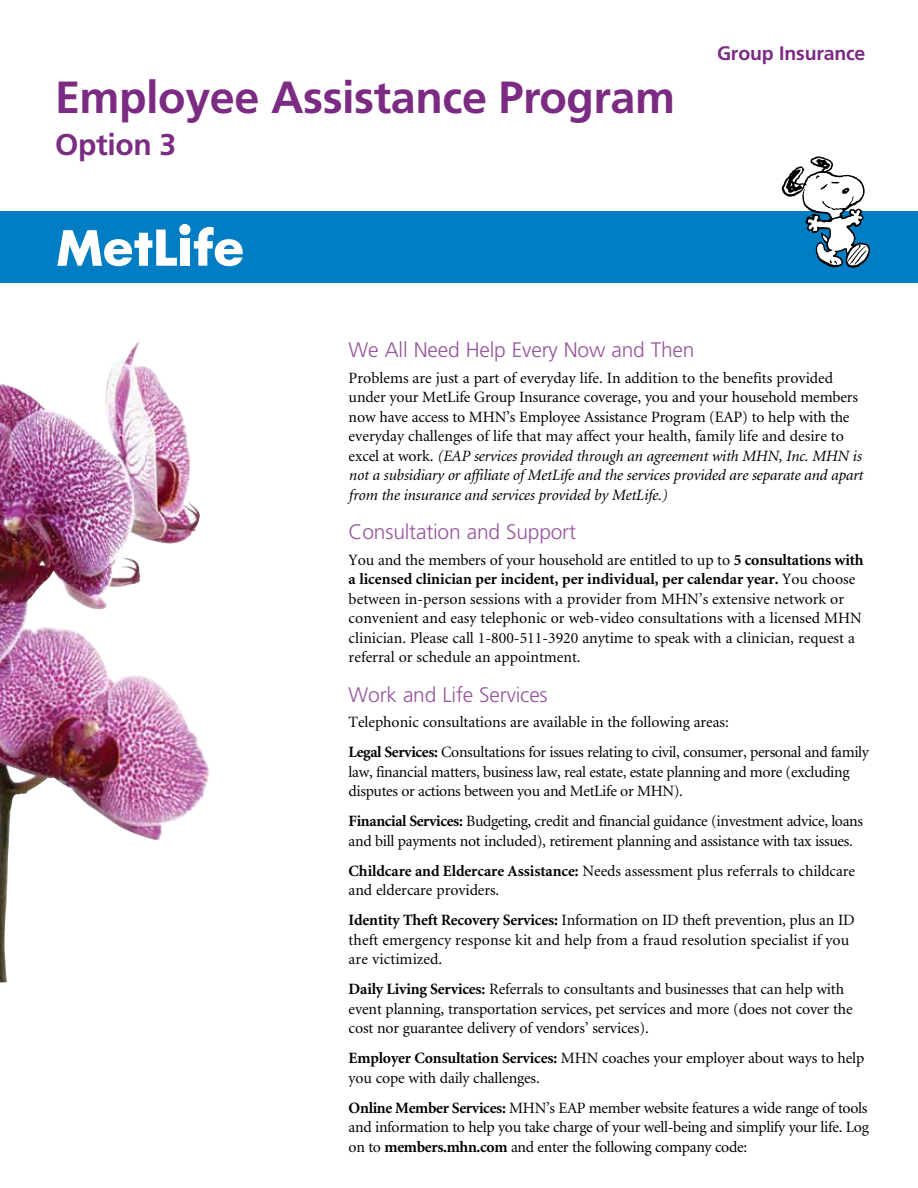
<style>
.page{position:relative;width:918px;height:1188px;background:#fff}
.page>*{position:absolute;margin:0;border:0;box-sizing:border-box;transform-origin:0 0}
.t1{font:700 45px "Frutiger";letter-spacing:-.01em;color:#7c2b83}
.t2{font:700 30px "Frutiger";letter-spacing:-.01em;color:#7c2b83}
.t3{font:300 21px "Frutiger";letter-spacing:-.01em;color:#96559c}
.t4{font:700 19.5px "Frutiger";letter-spacing:-.01em;color:#7c2b83}
.t5{font:15.75px/19.5px "Minion";letter-spacing:-.01em;color:#000}
.s1{font-style:italic}
.s2{font-weight:700}
.s3{font-weight:700;color:#fff}
.s4{color:#fff}
</style>
<div class="page">
<div style="left:0;top:212px;width:918px;height:72px;background:#007dc3"></div>
<img style="left:0;top:341px;width:209px;height:641px">
<svg style="left:194px;top:227px;width:49px;height:39px"></svg>
<svg style="left:57px;top:230px;width:120px;height:36px"></svg>
<div style="left:180px;top:239px;width:9px;height:27px;background:#fff"></div>
<div style="left:179px;top:224px;width:12px;height:11px;background:#fff;border-radius:50%"></div>
<svg style="left:782px;top:156px;width:88px;height:112px"></svg>
<h1 class="t1" style="left:55px;top:71px;width:622px">Employee Assistance Program</h1>
<h2 class="t2" style="left:55px;top:127px;width:123px">Option 3</h2>
<p class="t4" style="left:717px;top:42px;width:150px">Group Insurance</p>
<h3 class="t3" style="left:349px;top:338px;width:347px">We All Need Help Every Now and Then</h3>
<p class="t5" style="left:349px;top:369px;width:516px">Problems are just a part of everyday life. In addition to the benefits provided under your MetLife Group Insurance coverage, you and your household members now have access to MHN’s Employee Assistance Program (EAP) to help with the everyday challenges of life that may affect your health, family life and desire to excel at work. <span class="s1">(EAP services provided through an agreement with MHN, Inc. MHN is not a subsidiary or affiliate of MetLife and the services provided are separate and apart from the insurance and services provided by MetLife.)</span></p>
<h3 class="t3" style="left:349px;top:520px;width:229px">Consultation and Support</h3>
<p class="t5" style="left:349px;top:550px;width:516px">You and the members of your household are entitled to up to <span class="s2">5 consultations with a licensed clinician per incident, per individual, per calendar year.</span> You choose between in-person sessions with a provider from MHN’s extensive network or convenient and easy telephonic or web-video consultations with a licensed MHN clinician. Please call 1-800-511-3920 anytime to speak with a clinician, request a referral or schedule an appointment.</p>
<h3 class="t3" style="left:349px;top:683px;width:201px">Work and Life Services</h3>
<p class="t5" style="left:349px;top:708px;width:522px;line-height:30px">Telephonic consultations are available in the following areas:<br><span class="s2">Legal Services:</span> Consultations for issues relating to civil, consumer, personal and family</p>
<p class="t5" style="left:349px;top:762px;width:502px">law, financial matters, business law, real estate, estate planning and more (excluding disputes or actions between you and MetLife or MHN).</p>
<p class="t5" style="left:349px;top:812px;width:516px"><span class="s2">Financial Services:</span> Budgeting, credit and financial guidance (investment advice, loans and bill payments not included), retirement planning and assistance with tax issues.</p>
<p class="t5" style="left:349px;top:861px;width:508px"><span class="s2">Childcare and Eldercare Assistance:</span> Needs assessment plus referrals to childcare and eldercare providers.</p>
<p class="t5" style="left:349px;top:911px;width:508px"><span class="s2">Identity Theft Recovery Services:</span> Information on ID theft prevention, plus an ID theft emergency response kit and help from a fraud resolution specialist if you are victimized.</p>
<p class="t5" style="left:349px;top:980px;width:505px"><span class="s2">Daily Living Services:</span> Referrals to consultants and businesses that can help with event planning, transportation services, pet services and more (does not cover the cost nor guarantee delivery of vendors’ services).</p>
<p class="t5" style="left:349px;top:1049px;width:517px"><span class="s2">Employer Consultation Services:</span> MHN coaches your employer about ways to help you cope with daily challenges.</p>
<p class="t5" style="left:349px;top:1098px;width:522px;text-align:justify"><span class="s2">Online Member Services:</span> MHN’s EAP member website features a wide range of tools and information to help you take charge of your well-being and simplify your life. Log on to <span class="s2">members.mhn.com</span> and enter the following company code: <span class="s3">metlife3</span><span class="s4">.</span></p>
</div>
